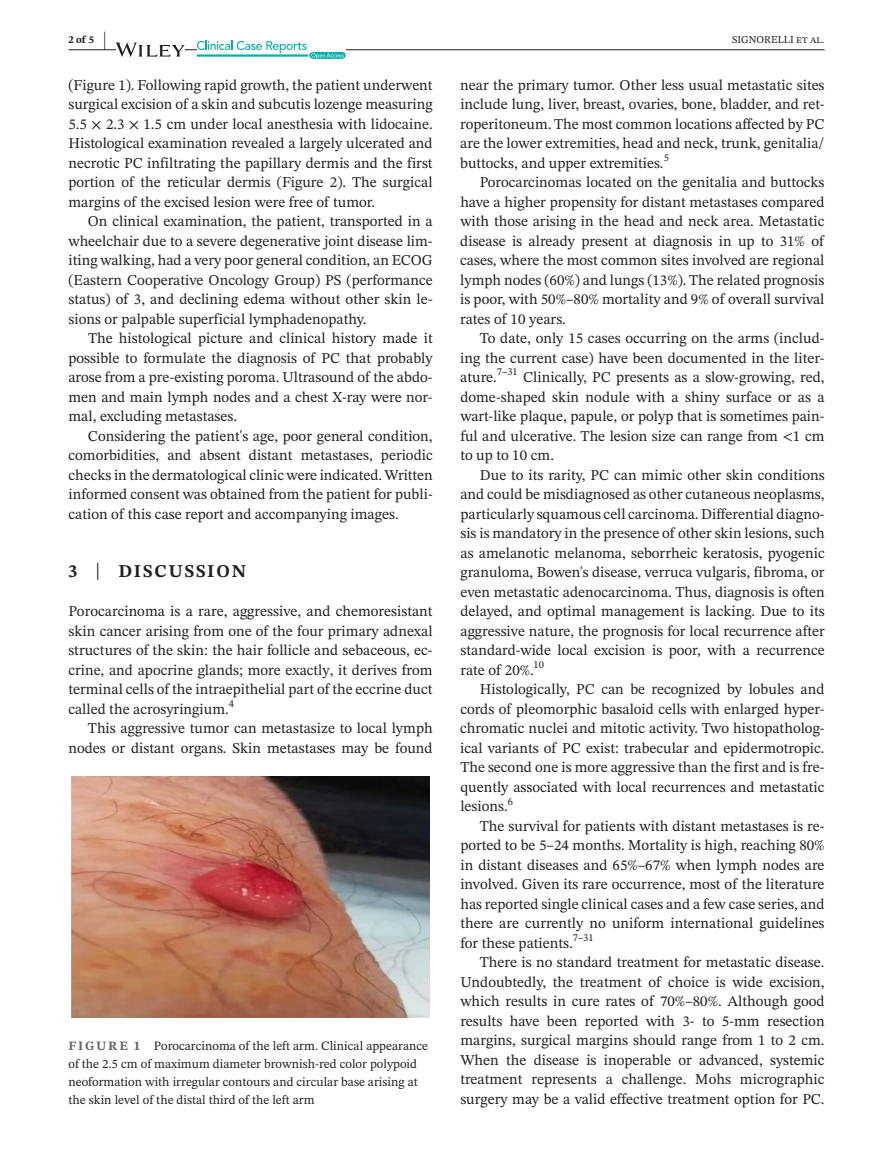
<style>
.page{position:relative;width:893px;height:1174px;background:#fff}
.page>*{position:absolute;margin:0;border:0;box-sizing:border-box;transform-origin:0 0}
.t1{font:700 18px "STIX Two Text";letter-spacing:.1em;color:#231f20}
.t2{font:15px/19.5px "STIX Two Text";color:#231f20;text-align:justify}
.t3{font:12.75px/18px "STIX Two Text";color:#231f20}
.t4{font:10.5px "STIX Two Text";color:#231f20}
.t5{font:700 10.5px "STIX Two Text";color:#231f20}
.s1{font-size:21px}
.s2{font-weight:400;font-size:23.7px}
.s3{font-weight:700;color:#636366}
</style>
<div class="page">
<hr style="left:68px;top:49px;width:756px;height:1px;background:#231f20">
<svg style="left:116px;top:43px;width:69px;height:14px"></svg>
<svg style="left:197px;top:41px;width:149px;height:18px"></svg>
<div style="left:68px;top:776px;width:365px;height:241px;background:linear-gradient(to bottom,#fff,#fff)"></div>
<img style="left:72px;top:776px;width:357px;height:241px">
<p class="t5" style="left:68px;top:32px;width:39px">2 of 5 <span class="s1">|</span></p>
<p class="t4" style="left:732px;top:32px;width:94px">SIGNORELLI et al.</p>
<p class="t2" style="left:68px;top:75px;width:366px">(Figure 1). Following rapid growth, the patient underwent surgical excision of a skin and subcutis lozenge measuring 5.5 × 2.3 × 1.5 cm under local anesthesia with lidocaine.<br>Histological examination revealed a largely ulcerated and necrotic PC infiltrating the papillary dermis and the first portion of the reticular dermis (Figure 2). The surgical margins of the excised lesion were free of tumor.</p>
<p class="t2" style="left:68px;top:211px;width:366px;text-indent:20px">On clinical examination, the patient, transported in a wheelchair due to a severe degenerative joint disease lim&shy;iting walking, had a very poor general condition, an ECOG (Eastern Cooperative Oncology Group) PS (performance status) of 3, and declining edema without other skin le&shy;sions or palpable superficial lymphadenopathy.</p>
<p class="t2" style="left:68px;top:328px;width:366px;text-indent:20px">The histological picture and clinical history made it possible to formulate the diagnosis of PC that probably arose from a pre-existing poroma. Ultrasound of the abdo&shy;men and main lymph nodes and a chest X-ray were nor&shy;mal, excluding metastases.</p>
<p class="t2" style="left:69px;top:426px;width:366px;text-indent:19px">Considering the patient's age, poor general condition, comorbidities, and absent distant metastases, periodic checks in the dermatological clinic were indicated.Written informed consent was obtained from the patient for publi&shy;cation of this case report and accompanying images.</p>
<p class="t2" style="left:460px;top:75px;width:366px">near the primary tumor. Other less usual metastatic sites include lung, liver, breast, ovaries, bone, bladder, and ret&shy;roperitoneum. The most common locations affected by PC are the lower extremities, head and neck, trunk, genitalia/ buttocks, and upper extremities.<sup>5</sup></p>
<p class="t2" style="left:460px;top:172px;width:366px;text-indent:20px">Porocarcinomas located on the genitalia and buttocks have a higher propensity for distant metastases compared with those arising in the head and neck area. Metastatic disease is already present at diagnosis in up to 31% of cases, where the most common sites involved are regional lymph nodes (60%) and lungs (13%). The related prognosis is poor, with 50%–80% mortality and 9% of overall survival rates of 10 years.</p>
<p class="t2" style="left:460px;top:328px;width:366px;text-indent:20px">To date, only 15 cases occurring on the arms (includ&shy;ing the current case) have been documented in the liter&shy;ature.</p>
<p class="t4" style="left:497px;top:364px;width:22px">7–31</p>
<p class="t2" style="left:460px;top:367px;width:366px;text-indent:63px">Clinically, PC presents as a slow-growing, red, dome-shaped skin nodule with a shiny surface or as a wart-like plaque, papule, or polyp that is sometimes pain&shy;ful and ulcerative. The lesion size can range from &lt;1 cm to up to 10 cm.</p>
<p class="t2" style="left:460px;top:465px;width:366px;text-indent:19px">Due to its rarity, PC can mimic other skin conditions and could be misdiagnosed as other cutaneous neoplasms, particularly squamous cell carcinoma. Differential diagno&shy;sis is mandatory in the presence of other skin lesions, such as amelanotic melanoma, seborrheic keratosis, pyogenic granuloma, Bowen's disease, verruca vulgaris, fibroma, or even metastatic adenocarcinoma. Thus, diagnosis is often delayed, and optimal management is lacking. Due to its aggressive nature, the prognosis for local recurrence after standard-wide local excision is poor, with a recurrence rate of 20%.</p>
<p class="t1" style="left:68px;top:558px;width:179px">3 <span class="s2">|</span> DISCUSSION</p>
<p class="t2" style="left:68px;top:601px;width:366px">Porocarcinoma is a rare, aggressive, and chemoresistant skin cancer arising from one of the four primary adnexal structures of the skin: the hair follicle and sebaceous, ec&shy;crine, and apocrine glands; more exactly, it derives from terminal cells of the intraepithelial part of the eccrine duct called the acrosyringium.</p>
<p class="t4" style="left:534px;top:657px;width:12px">10</p>
<p class="t2" style="left:460px;top:679px;width:366px;text-indent:20px">Histologically, PC can be recognized by lobules and cords of pleomorphic basaloid cells with enlarged hyper&shy;chromatic nuclei and mitotic activity. Two histopatholog&shy;ical variants of PC exist: trabecular and epidermotropic.<br>The second one is more aggressive than the first and is fre&shy;quently associated with local recurrences and metastatic lesions.</p>
<p class="t4" style="left:229px;top:696px;width:7px">4</p>
<p class="t2" style="left:68px;top:718px;width:366px;text-align:right">This aggressive tumor can metastasize to local lymph nodes or distant organs. Skin metastases may be found</p>
<p class="t4" style="left:508px;top:793px;width:7px">6</p>
<p class="t2" style="left:460px;top:816px;width:366px;text-indent:19px">The survival for patients with distant metastases is re&shy;ported to be 5–24 months. Mortality is high, reaching 80% in distant diseases and 65%–67% when lymph nodes are involved. Given its rare occurrence, most of the literature has reported single clinical cases and a few case series, and there are currently no uniform international guidelines for these patients.</p>
<p class="t4" style="left:573px;top:930px;width:22px">7–31</p>
<p class="t2" style="left:460px;top:952px;width:366px;text-indent:19px">There is no standard treatment for metastatic disease.<br>Undoubtedly, the treatment of choice is wide excision, which results in cure rates of 70%–80%. Although good results have been reported with 3- to 5-mm resection margins, surgical margins should range from 1 to 2 cm.<br>When the disease is inoperable or advanced, systemic treatment represents a challenge. Mohs micrographic surgery may be a valid effective treatment option for PC.</p>
<p class="t3" style="left:68px;top:1036px;width:361px"><span class="s3">FIGURE 1</span> Porocarcinoma of the left arm. Clinical appearance of the 2.5 cm of maximum diameter brownish-red color polypoid neoformation with irregular contours and circular base arising at the skin level of the distal third of the left arm</p>
</div>
